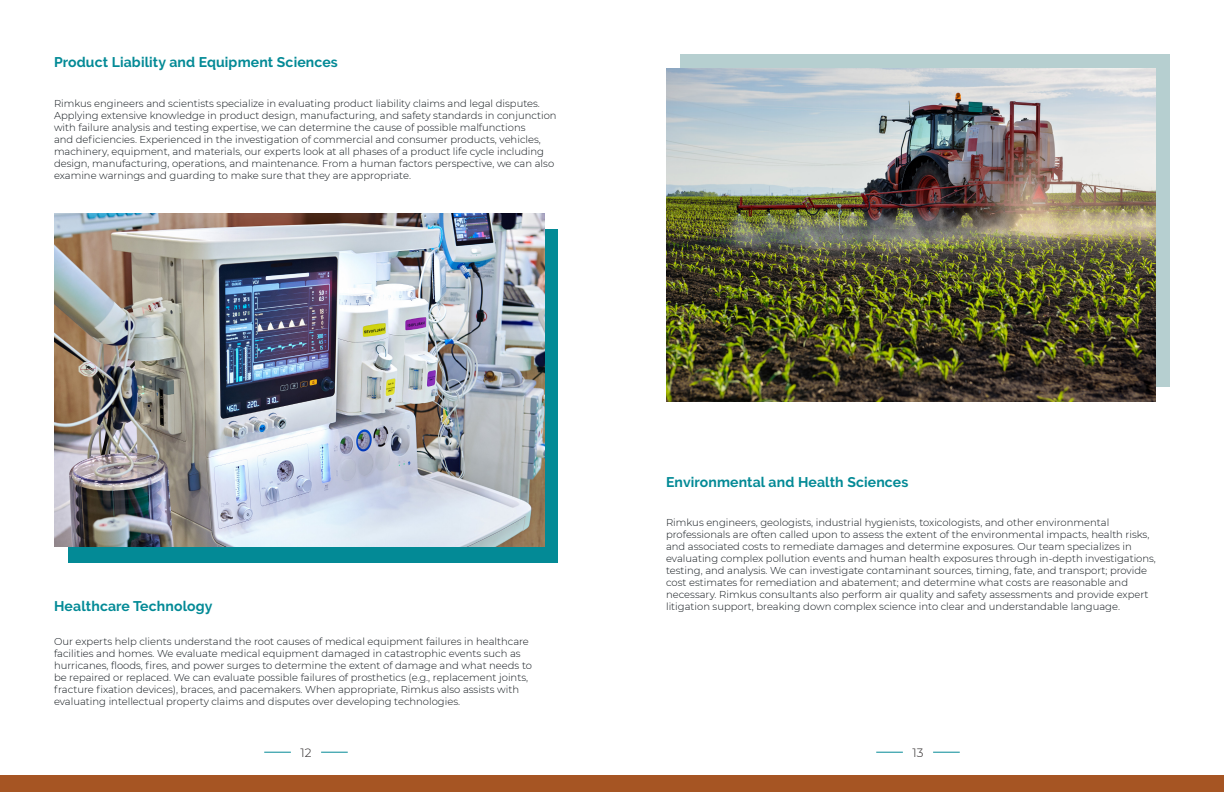
<style>
.page{position:relative;width:1224px;height:792px;background:#fff}
.page>*{position:absolute;margin:0;border:0;box-sizing:border-box;transform-origin:0 0}
.t1{font:700 14px "Raleway";letter-spacing:.01em;color:#038a96}
.t2{font:300 12px "Montserrat";color:#231f20}
.t3{font:300 10px/12px "Montserrat";color:#0e1419}
</style>
<div class="page">
<svg style="left:933px;top:752px;width:27px;height:1px"></svg>
<svg style="left:876px;top:752px;width:27px;height:1px"></svg>
<svg style="left:321px;top:752px;width:27px;height:1px"></svg>
<svg style="left:264px;top:752px;width:27px;height:1px"></svg>
<div style="left:0;top:776px;width:1224px;height:16px;background:#a65523"></div>
<div style="left:681px;top:54px;width:489px;height:333px;background:#b6cfd0"></div>
<img style="left:666px;top:69px;width:489px;height:332px">
<div style="left:68px;top:230px;width:490px;height:333px;background:#038a96"></div>
<img style="left:55px;top:214px;width:490px;height:333px">
<h1 class="t1" style="left:54px;top:54px;width:285px">Product Liability and Equipment Sciences</h1>
<p class="t3" style="left:54px;top:97px;width:504px">Rimkus engineers and scientists specialize in evaluating product liability claims and legal disputes.<br>Applying extensive knowledge in product design, manufacturing, and safety standards in conjunction with failure analysis and testing expertise, we can determine the cause of possible malfunctions<br>and deficiencies. Experienced in the investigation of commercial and consumer products, vehicles, machinery, equipment, and materials, our experts look at all phases of a product life cycle including design, manufacturing, operations, and maintenance. From a human factors perspective, we can also examine warnings and guarding to make sure that they are appropriate.</p>
<h1 class="t1" style="left:54px;top:599px;width:160px">Healthcare Technology</h1>
<p class="t3" style="left:54px;top:636px;width:480px">Our experts help clients understand the root causes of medical equipment failures in healthcare facilities and homes. We evaluate medical equipment damaged in catastrophic events such as hurricanes, floods, fires, and power surges to determine the extent of damage and what needs to be repaired or replaced. We can evaluate possible failures of prosthetics (e.g., replacement joints, fracture fixation devices), braces, and pacemakers. When appropriate, Rimkus also assists with evaluating intellectual property claims and disputes over developing technologies.</p>
<h1 class="t1" style="left:666px;top:474px;width:244px">Environmental and Health Sciences</h1>
<p class="t3" style="left:666px;top:516px;width:491px">Rimkus engineers, geologists, industrial hygienists, toxicologists, and other environmental professionals are often called upon to assess the extent of the environmental impacts, health risks, and associated costs to remediate damages and determine exposures. Our team specializes in evaluating complex pollution events and human health exposures through in-depth investigations, testing, and analysis. We can investigate contaminant sources, timing, fate, and transport; provide cost estimates for remediation and abatement; and determine what costs are reasonable and necessary. Rimkus consultants also perform air quality and safety assessments and provide expert litigation support, breaking down complex science into clear and understandable language.</p>
<p class="t2" style="left:301px;top:744px;width:12px">12</p>
<p class="t2" style="left:913px;top:744px;width:12px">13</p>
</div>
